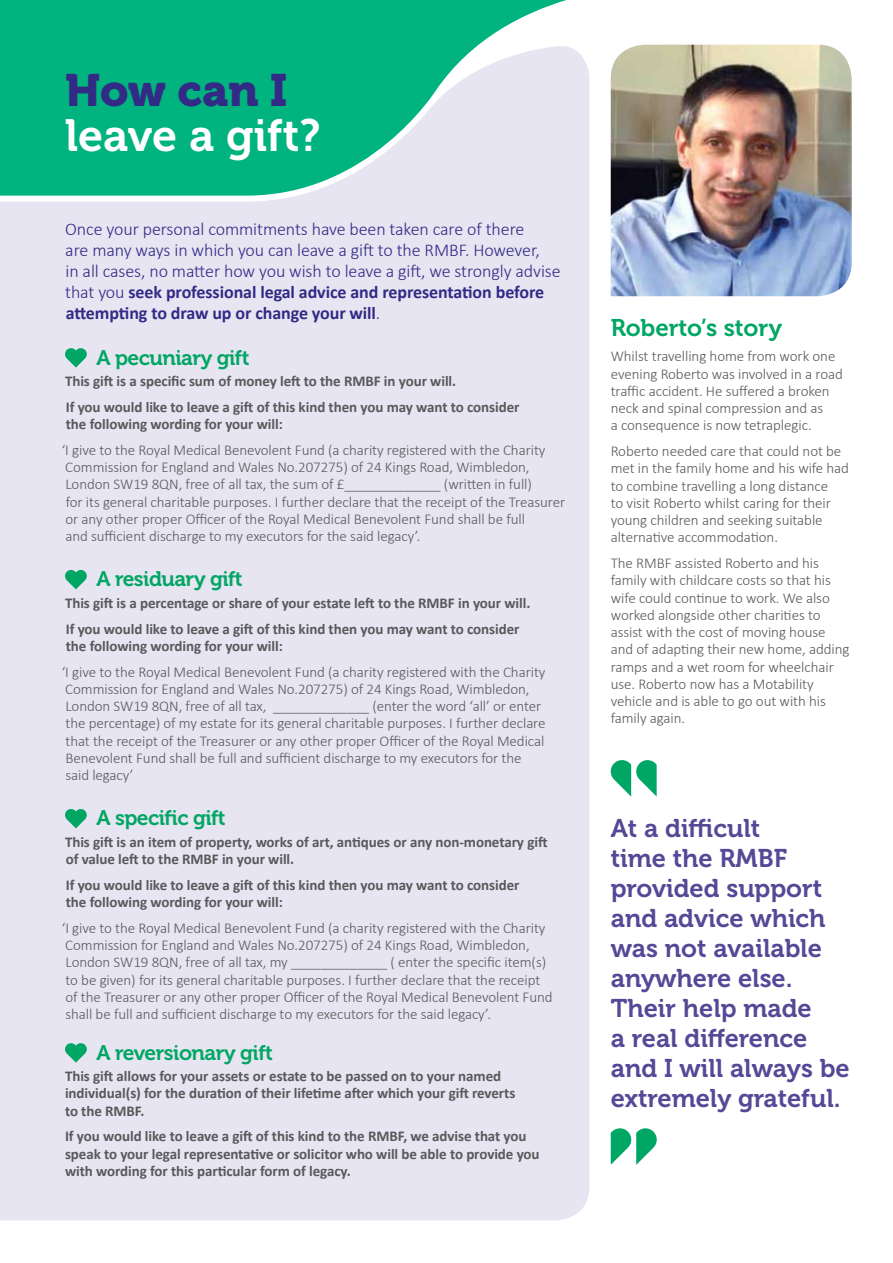
<style>
.page{position:relative;width:893px;height:1263px;background:#fff}
.page>*{position:absolute;margin:0;border:0;box-sizing:border-box;transform-origin:0 0}
.t1{font:45px "Museo 700";color:#fff}
.t2{font:45px "Museo 900";letter-spacing:-.005em;color:#332a86}
.t3{font:25.5px/30px "Museo 700";color:#534996}
.t4{font:24px "Museo 700";color:#00a663}
.t5{font:21px "Museo 700";letter-spacing:-.025em;color:#00a663}
.t6{font:300 18px/21px "Calibri";letter-spacing:-.005em;color:#332a86}
.t7{font:300 15px/17.2px "Calibri";letter-spacing:-.005em;color:#58595b}
.t8{font:700 15px/17.2px "Calibri";letter-spacing:-.005em;color:#58595b}
.s1{font-weight:700}
</style>
<div class="page">
<div style="left:0;top:205px;width:589px;height:1015px;background:#e7e5f1"></div>
<svg style="left:0;top:0;width:822px;height:205px"></svg>
<svg style="left:65px;top:348px;width:22px;height:20px"></svg>
<svg style="left:65px;top:570px;width:22px;height:19px"></svg>
<svg style="left:65px;top:809px;width:22px;height:19px"></svg>
<svg style="left:65px;top:1043px;width:22px;height:20px"></svg>
<img style="left:611px;top:45px;width:241px;height:251px">
<svg style="left:611px;top:760px;width:46px;height:37px"></svg>
<svg style="left:611px;top:1128px;width:46px;height:37px"></svg>
<svg style="left:429px;top:39px;width:160px;height:71px"></svg>
<h1 class="t2" style="left:65px;top:65px;width:224px">How can I</h1>
<h1 class="t1" style="left:65px;top:111px;width:257px">leave a gift?</h1>
<p class="t6" style="left:65px;top:218px;width:497px">Once your personal commitments have been taken care of there<br>are many ways in which you can leave a gift to the RMBF. However,<br>in all cases, no matter how you wish to leave a gift, we strongly advise that you <span class="s1">seek professional legal advice and representation before attempting to draw up or change your will</span>.</p>
<h3 class="t5" style="left:96px;top:346px;width:155px">A pecuniary gift</h3>
<p class="t8" style="left:65px;top:368px;width:456px;line-height:25.8px">This gift is a specific sum of money left to the RMBF in your will.<br>If you would like to leave a gift of this kind then you may want to consider</p>
<p class="t8" style="left:66px;top:415px;width:219px">the following wording for your will:</p>
<p class="t7" style="left:62px;top:440px;width:505px">‘I give to the Royal Medical Benevolent Fund (a charity registered with the Charity Commission for England and Wales No.207275) of 24 Kings Road, Wimbledon, London SW19 8QN, free of all tax, the sum of £_____________ (written in full)<br>for its general charitable purposes. I further declare that the receipt of the Treasurer or any other proper Officer of the Royal Medical Benevolent Fund shall be full<br>and sufficient discharge to my executors for the said legacy’.</p>
<h3 class="t5" style="left:96px;top:567px;width:148px">A residuary gift</h3>
<p class="t8" style="left:65px;top:590px;width:467px;line-height:25.8px">This gift is a percentage or share of your estate left to the RMBF in your will.<br>If you would like to leave a gift of this kind then you may want to consider</p>
<p class="t8" style="left:66px;top:637px;width:219px">the following wording for your will:</p>
<p class="t7" style="left:62px;top:662px;width:485px">‘I give to the Royal Medical Benevolent Fund (a charity registered with the Charity Commission for England and Wales No.207275) of 24 Kings Road, Wimbledon, London SW19 8QN, free of all tax, _____________ (enter the word ‘all’ or enter the percentage) of my estate for its general charitable purposes. I further declare that the receipt of the Treasurer or any other proper Officer of the Royal Medical Benevolent Fund shall be full and sufficient discharge to my executors for the<br>said legacy’</p>
<h3 class="t5" style="left:96px;top:806px;width:131px">A specific gift</h3>
<p class="t8" style="left:65px;top:833px;width:484px">This gift is an item of property, works of art, antiques or any non-monetary gift of value left to the RMBF in your will.</p>
<p class="t8" style="left:66px;top:876px;width:455px">If you would like to leave a gift of this kind then you may want to consider the following wording for your will:</p>
<p class="t7" style="left:62px;top:919px;width:492px">‘I give to the Royal Medical Benevolent Fund (a charity registered with the Charity Commission for England and Wales No.207275) of 24 Kings Road, Wimbledon, London SW19 8QN, free of all tax, my _____________ ( enter the specific item(s) to be given) for its general charitable purposes. I further declare that the receipt<br>of the Treasurer or any other proper Officer of the Royal Medical Benevolent Fund shall be full and sufficient discharge to my executors for the said legacy’.</p>
<h3 class="t5" style="left:96px;top:1041px;width:178px">A reversionary gift</h3>
<p class="t8" style="left:65px;top:1067px;width:452px">This gift allows for your assets or estate to be passed on to your named individual(s) for the duration of their lifetime after which your gift reverts to the RMBF.</p>
<p class="t8" style="left:65px;top:1128px;width:476px">If you would like to leave a gift of this kind to the RMBF, we advise that you speak to your legal representative or solicitor who will be able to provide you with wording for this particular form of legacy.</p>
<h3 class="t4" style="left:611px;top:314px;width:173px">Roberto’s story</h3>
<p class="t7" style="left:611px;top:347px;width:234px">Whilst travelling home from work one evening Roberto was involved in a road traffic accident. He suffered a broken neck and spinal compression and as<br>a consequence is now tetraplegic.</p>
<p class="t7" style="left:611px;top:442px;width:240px">Roberto needed care that could not be met in the family home and his wife had to combine travelling a long distance<br>to visit Roberto whilst caring for their young children and seeking suitable alternative accommodation.</p>
<p class="t7" style="left:611px;top:554px;width:240px">The RMBF assisted Roberto and his family with childcare costs so that his wife could continue to work. We also worked alongside other charities to assist with the cost of moving house and of adapting their new home, adding ramps and a wet room for wheelchair use. Roberto now has a Motability vehicle and is able to go out with his family again.</p>
<h2 class="t3" style="left:611px;top:813px;width:240px">At a difficult<br>time the RMBF provided support and advice which was not available anywhere else.<br>Their help made<br>a real difference and I will always be extremely grateful.</h2>
</div>
